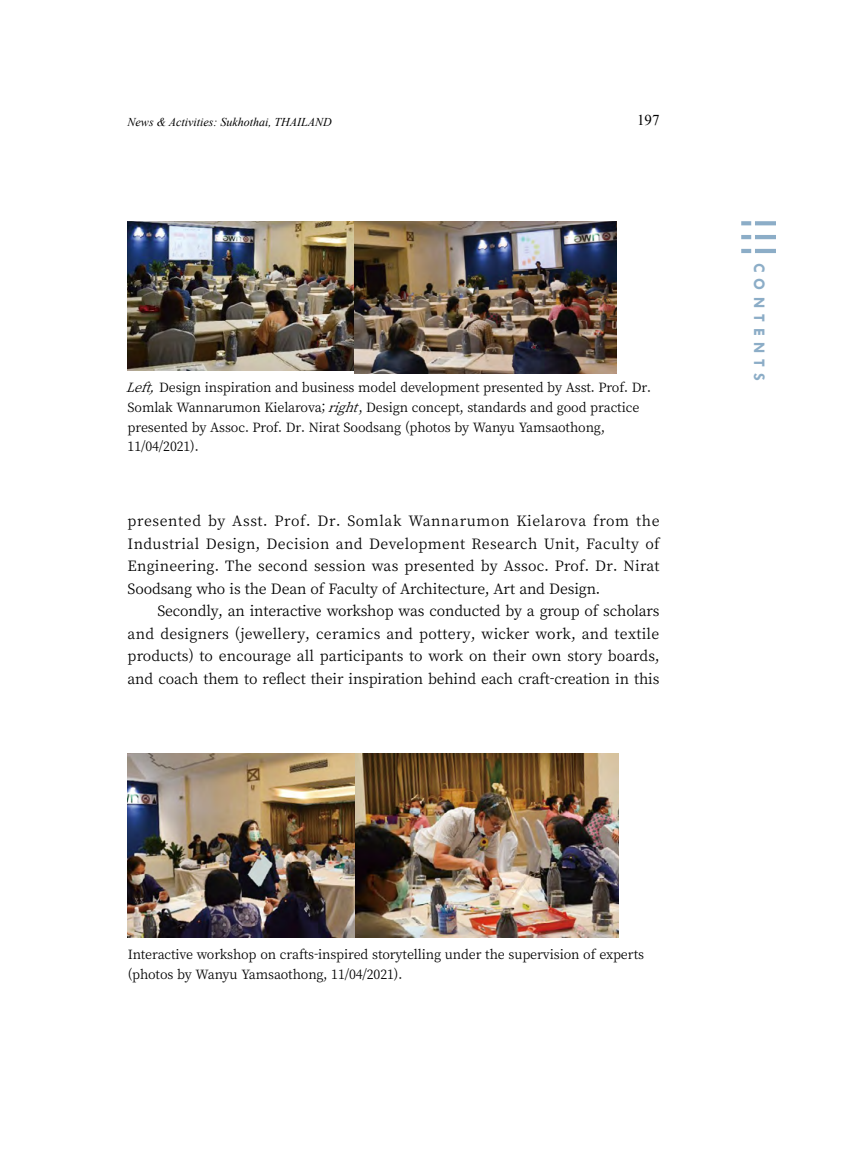
<style>
.page{position:relative;width:851px;height:1149px;background:#fff}
.page>*{position:absolute;margin:0;border:0;box-sizing:border-box;transform-origin:0 0}
.t1{font:700 16.2px "Tw Cen";letter-spacing:.38em;color:#8cadc7}
.t2{font:15px "Times New Roman";color:#000}
.본문{font:14.25px/22.5px "Noto Serif KR";letter-spacing:-.01em;color:#000;text-align:justify}
.사진설명{font:12.75px/19.5px "Noto Serif KR";letter-spacing:-.01em;color:#000}
.t3{font:italic 12px "Times New Roman";color:#000}
.s1{font-style:italic}
</style>
<div class="page">
<img style="left:741px;top:221px;width:34px;height:32px">
<img style="left:128px;top:753px;width:227px;height:184px">
<img style="left:128px;top:221px;width:226px;height:149px">
<img style="left:355px;top:753px;width:263px;height:184px">
<img style="left:354px;top:221px;width:263px;height:152px">
<p class="t3" style="left:128px;top:114px;width:206px">News &amp; Activities: Sukhothai, THAILAND</p>
<p class="t2" style="left:637px;top:110px;width:24px">197</p>
<p class="사진설명" style="left:126px;top:378px;width:526px"><span class="s1">Left,</span>Design inspiration and business model development presented by Asst. Prof. Dr.<br>Somlak Wannarumon Kielarova; <span class="s1">right</span>, Design concept, standards and good practice presented by Assoc. Prof. Dr. Nirat Soodsang (photos by Wanyu Yamsaothong, 11/04/2021).</p>
<p class="본문" style="left:128px;top:509px;width:533px">presented by Asst. Prof. Dr. Somlak Wannarumon Kielarova from the Industrial Design, Decision and Development Research Unit, Faculty of Engineering. The second session was presented by Assoc. Prof. Dr. Nirat Soodsang who is the Dean of Faculty of Architecture, Art and Design.</p>
<p class="본문" style="left:128px;top:599px;width:533px;text-indent:30px">Secondly, an interactive workshop was conducted by a group of scholars and designers (jewellery, ceramics and pottery, wicker work, and textile products) to encourage all participants to work on their own story boards, and coach them to reflect their inspiration behind each craft-creation in this</p>
<p class="t1" style="left:769px;top:263px;width:119px;rotate:90deg">CONTENTS</p>
<p class="사진설명" style="left:128px;top:944px;width:518px">Interactive workshop on crafts-inspired storytelling under the supervision of experts (photos by Wanyu Yamsaothong, 11/04/2021).</p>
</div>
